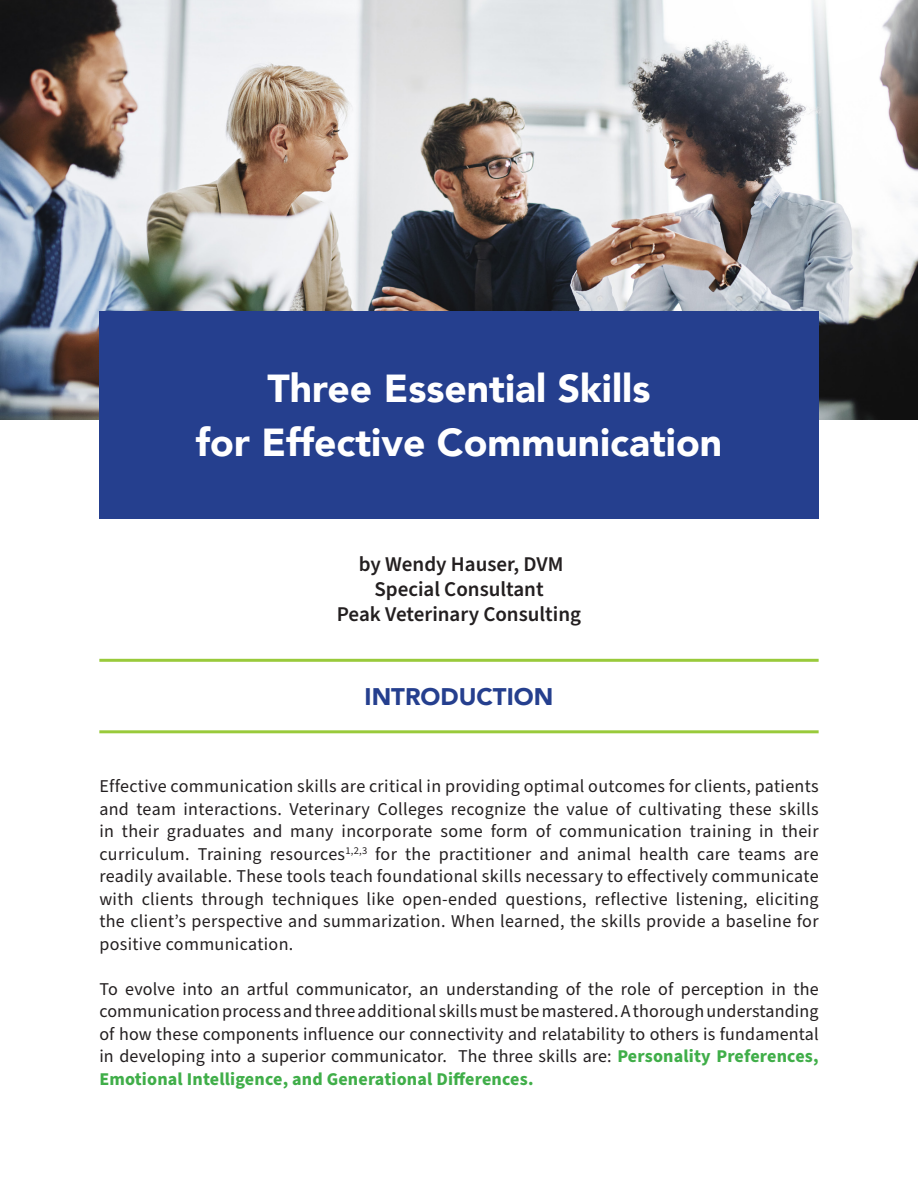
<style>
.page{position:relative;width:918px;height:1188px;background:#fff}
.page>*{position:absolute;margin:0;border:0;box-sizing:border-box;transform-origin:0 0}
.t1{font:900 39px "Avenir";color:#fff}
.Paragraph_Style_1{font:900 24px "Avenir";color:#253f8e}
.t2{font:600 21px "Source Sans Pro";color:#231f20}
.t3{font:18px/22.5px "Source Sans Pro";letter-spacing:.01em;color:#231f20;text-align:justify}
.s1{font-weight:700;color:#40ae49}
</style>
<div class="page">
<img style="left:0;top:0;width:918px;height:419px">
<div style="left:99px;top:312px;width:720px;height:207px;background:#253f8e"></div>
<hr style="left:99px;top:659px;width:720px;height:3px;background:#99ca3b">
<hr style="left:99px;top:730px;width:720px;height:3px;background:#99ca3b">
<p class="t1" style="left:268px;top:355px;width:384px">Three Essential Skills</p>
<p class="t1" style="left:196px;top:409px;width:528px">for Effective Communication</p>
<p class="t2" style="left:359px;top:550px;width:206px">by Wendy Hauser, DVM</p>
<p class="t2" style="left:374px;top:575px;width:171px">Special Consultant</p>
<p class="t2" style="left:337px;top:600px;width:246px">Peak Veterinary Consulting</p>
<p class="Paragraph_Style_1" style="left:365px;top:676px;width:190px">INTRODUCTION</p>
<p class="t3" style="left:99px;top:776px;width:721px">Effective communication skills are critical in providing optimal outcomes for clients, patients and team interactions. Veterinary Colleges recognize the value of cultivating these skills in their graduates and many incorporate some form of communication training in their curriculum. Training resources<sup>1,2,3</sup> for the practitioner and animal health care teams are readily available. These tools teach foundational skills necessary to effectively communicate with clients through techniques like open-ended questions, reflective listening, eliciting the client’s perspective and summarization. When learned, the skills provide a baseline for positive communication.</p>
<p class="t3" style="left:99px;top:978px;width:721px">To evolve into an artful communicator, an understanding of the role of perception in the communication process and three additional skills must be mastered. A thorough understanding of how these components influence our connectivity and relatability to others is fundamental in developing into a superior communicator. The three skills are: <span class="s1">Personality Preferences, Emotional Intelligence, and Generational Differences.</span></p>
</div>
